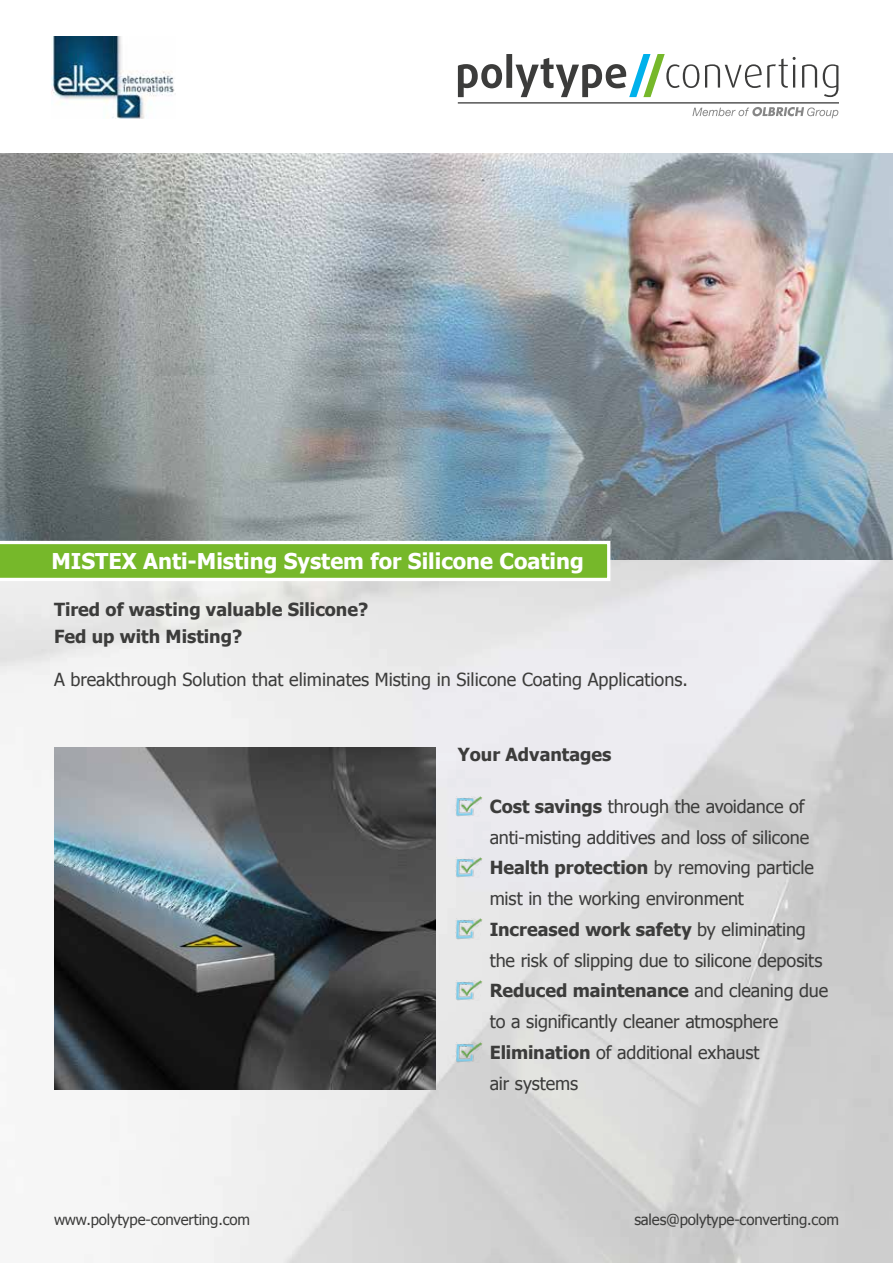
<style>
.page{position:relative;width:893px;height:1263px;background:#fff}
.page>*{position:absolute;margin:0;border:0;box-sizing:border-box;transform-origin:0 0}
.t1{font:700 21.75px "Tahoma";color:#fff}
.t2{font:18px/30.8px "Tahoma";letter-spacing:-.005em;color:#3c3c3b}
.t3{font:700 18px/27px "Tahoma";color:#3c3c3b}
.t4{font:15px "Tahoma";letter-spacing:-.01em;color:#3c3c3b}
.s1{font-weight:700}
</style>
<div class="page">
<img style="left:0;top:559px;width:893px;height:704px">
<img style="left:0;top:153px;width:893px;height:406px">
<svg style="left:0;top:539px;width:612px;height:44px;background:#8fc256"></svg>
<svg style="left:692px;top:107px;width:146px;height:11px"></svg>
<hr style="left:458px;top:103px;width:381px;height:1px;background:#000">
<svg style="left:458px;top:54px;width:241px;height:43px"></svg>
<svg style="left:705px;top:57px;width:91px;height:31px"></svg>
<hr style="left:793px;top:65px;width:2px;height:23px;background:#3c3c3b">
<svg style="left:802px;top:64px;width:15px;height:24px"></svg>
<svg style="left:823px;top:64px;width:15px;height:33px"></svg>
<img style="left:52px;top:36px;width:124px;height:83px">
<img style="left:54px;top:748px;width:382px;height:341px">
<img style="left:455px;top:796px;width:28px;height:20px">
<img style="left:455px;top:857px;width:28px;height:21px">
<img style="left:455px;top:919px;width:28px;height:20px">
<img style="left:455px;top:980px;width:28px;height:20px">
<img style="left:455px;top:1042px;width:28px;height:20px">
<p class="t1" style="left:52px;top:546px;width:534px">MISTEX Anti-Misting System for Silicone Coating</p>
<p class="t3" style="left:54px;top:594px;width:316px">Tired of wasting valuable Silicone?<br>Fed up with Misting?</p>
<p class="t2" style="left:54px;top:663px;width:635px">A breakthrough Solution that eliminates Misting in Silicone Coating Applications.</p>
<p class="t3" style="left:458px;top:740px;width:155px">Your Advantages</p>
<p class="t2" style="left:490px;top:790px;width:340px"><span class="s1">Cost savings</span> through the avoidance of anti-misting additives and loss of silicone <span class="s1">Health protection</span> by removing particle mist in the working environment <span class="s1">Increased work safety</span> by eliminating the risk of slipping due to silicone deposits <span class="s1">Reduced maintenance</span> and cleaning due to a significantly cleaner atmosphere <span class="s1">Elimination</span> of additional exhaust<br>air systems</p>
<p class="t4" style="left:54px;top:1209px;width:198px">www.polytype-converting.com</p>
<p class="t4" style="left:634px;top:1209px;width:206px">sales@polytype-converting.com</p>
</div>
